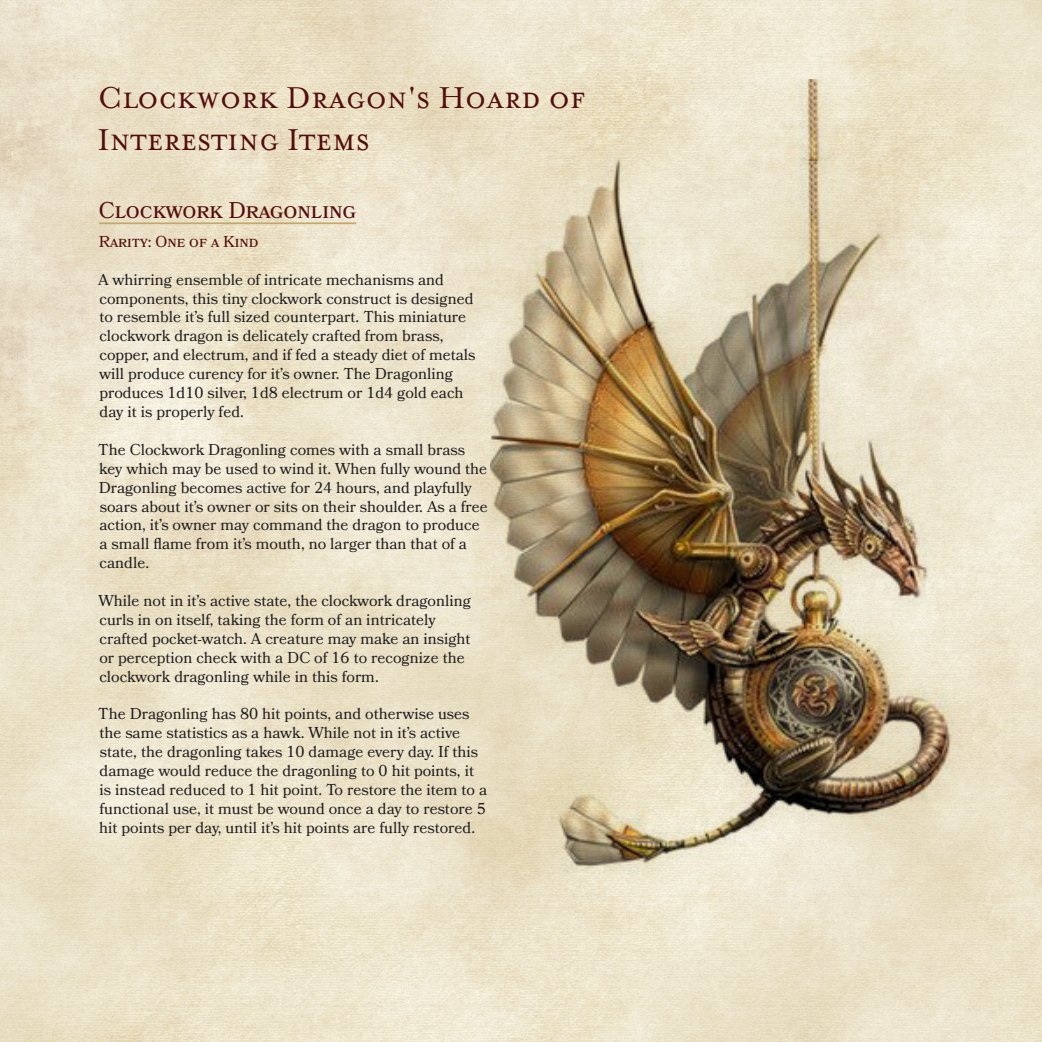
<style>
.page{position:relative;width:1042px;height:1042px;background:#fff}
.page>*{position:absolute;margin:0;border:0;box-sizing:border-box;transform-origin:0 0}
.PHB_Class_Title{font:35px/42px "Mr.Eaves Small Caps";color:#530e0d}
.PHB_CatTitle{font:22.75px "Bookmania";color:#530e0d}
.PHB{font:15.75px/18.9px "Bookmania";color:#231f20}
.PHB_SubCat{font:15.75px "Bookmania";color:#530e0d}
</style>
<div class="page">
<img style="left:0;top:0;width:1042px;height:1042px">
<hr style="left:99px;top:222px;width:257px;height:2px;background:#c4a96d">
<img style="left:491px;top:134px;width:485px;height:745px">
<img style="left:773px;top:79px;width:66px;height:81px">
<p class="PHB_Class_Title" style="left:98px;top:77px;width:489px">Clockwork Dragon's Hoard of<br>Interesting Items</p>
<p class="PHB_CatTitle" style="left:99px;top:197px;width:259px">Clockwork Dragonling</p>
<p class="PHB_SubCat" style="left:99px;top:232px;width:161px">Rarity: One of a Kind</p>
<p class="PHB" style="left:98px;top:270px;width:379px">A whirring ensemble of intricate mechanisms and components, this tiny clockwork construct is designed to resemble it’s full sized counterpart. This miniature clockwork dragon is delicately crafted from brass, copper, and electrum, and if fed a steady diet of metals will produce curency for it’s owner. The Dragonling produces 1d10 silver, 1d8 electrum or 1d4 gold each day it is properly fed.</p>
<p class="PHB" style="left:98px;top:440px;width:391px">The Clockwork Dragonling comes with a small brass key which may be used to wind it. When fully wound the Dragonling becomes active for 24 hours, and playfully soars about it’s owner or sits on their shoulder. As a free action, it’s owner may command the dragon to produce a small flame from it’s mouth, no larger than that of a candle.</p>
<p class="PHB" style="left:98px;top:591px;width:374px">While not in it’s active state, the clockwork dragonling curls in on itself, taking the form of an intricately crafted pocket-watch. A creature may make an insight or perception check with a DC of 16 to recognize the clockwork dragonling while in this form.</p>
<p class="PHB" style="left:98px;top:704px;width:390px">The Dragonling has 80 hit points, and otherwise uses the same statistics as a hawk. While not in it’s active state, the dragonling takes 10 damage every day. If this damage would reduce the dragonling to 0 hit points, it is instead reduced to 1 hit point. To restore the item to a functional use, it must be wound once a day to restore 5 hit points per day, until it’s hit points are fully restored.</p>
</div>
